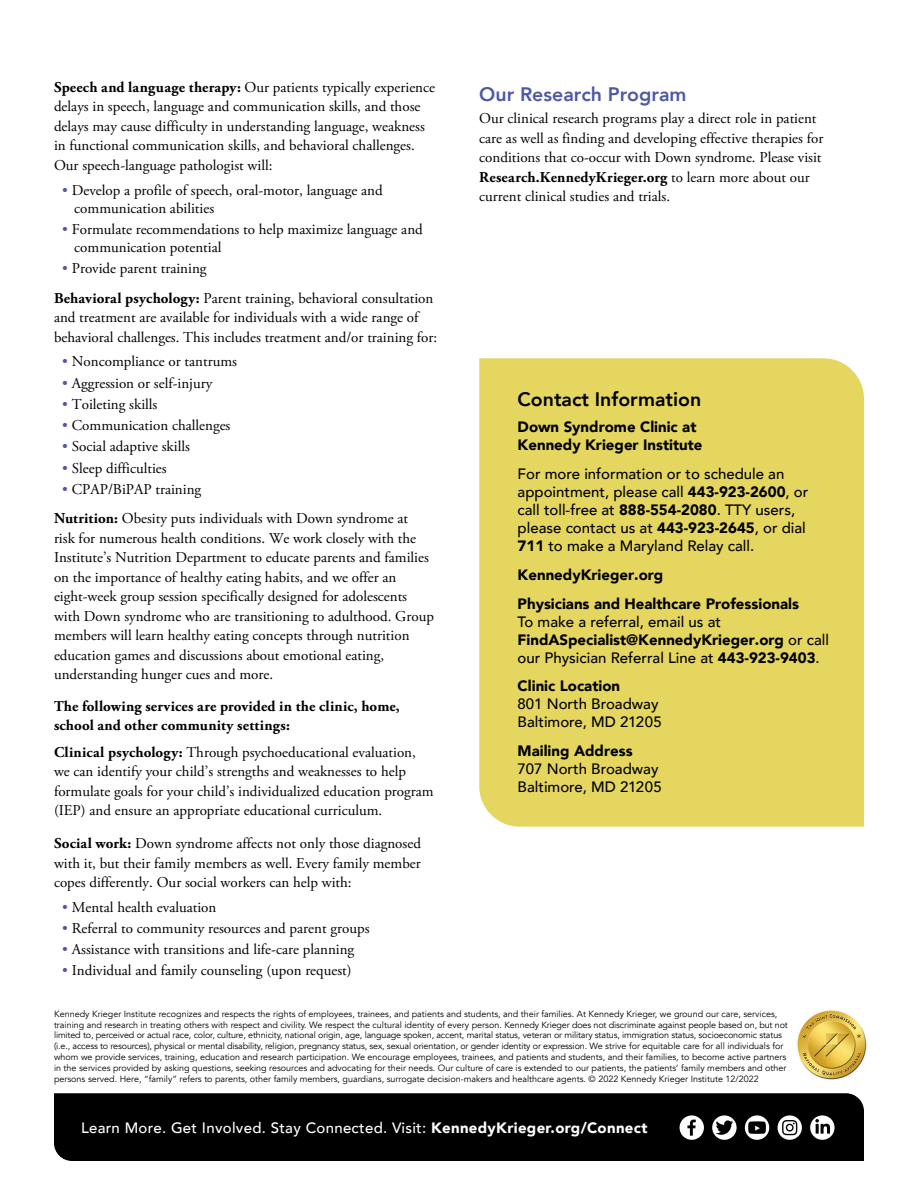
<style>
.page{position:relative;width:918px;height:1188px;background:#fff}
.page>*{position:absolute;margin:0;border:0;box-sizing:border-box;transform-origin:0 0}
.t1{font:800 19.5px "Avenir";color:#000}
.t2{font:800 19.5px "Avenir";color:#4e58a7}
.t3{font:15px/19.5px "Adobe Garamond Pro";color:#000}
.t4{font:500 15px/18px "Avenir";color:#000}
.t5{font:900 15px/18px "Avenir";color:#000}
.t6{font:700 15px/19.5px "Adobe Garamond Pro";letter-spacing:.015em;color:#000}
.t7{font:500 15px "Avenir";letter-spacing:.02em;color:#fff}
.t8{font:9px/10.8px "Avenir";color:#000}
.s1{font-weight:700}
.s2{color:#4e58a7}
.s3{font-weight:900}
</style>
<div class="page">
<div style="left:54px;top:1093px;width:810px;height:68px;background:#000"></div>
<svg style="left:680px;top:1115px;width:24px;height:25px"></svg>
<svg style="left:712px;top:1115px;width:25px;height:25px"></svg>
<svg style="left:745px;top:1115px;width:24px;height:25px"></svg>
<svg style="left:778px;top:1115px;width:24px;height:25px"></svg>
<svg style="left:810px;top:1115px;width:25px;height:25px"></svg>
<div style="left:479px;top:358px;width:385px;height:469px;background:#e5d660"></div>
<img style="left:797px;top:1010px;width:70px;height:70px">
<p class="t3" style="left:54px;top:78px;width:383px"><span class="s1">Speech and language therapy:</span> Our patients typically experience delays in speech, language and communication skills, and those delays may cause difficulty in understanding language, weakness in functional communication skills, and behavioral challenges.<br>Our speech-language pathologist will:</p>
<p class="t3" style="left:74px;top:181px;width:310px;line-height:18px;text-indent:-12px"><span class="s2">•</span> Develop a profile of speech, oral-motor, language and communication abilities</p>
<p class="t3" style="left:74px;top:221px;width:350px;line-height:18px;text-indent:-12px"><span class="s2">•</span> Formulate recommendations to help maximize language and communication potential</p>
<p class="t3" style="left:54px;top:254px;width:381px;line-height:29.5px;text-indent:8px"><span class="s2">•</span> Provide parent training<br><span class="s1">Behavioral psychology:</span> Parent training, behavioral consultation</p>
<p class="t3" style="left:54px;top:308px;width:385px">and treatment are available for individuals with a wide range of behavioral challenges. This includes treatment and/or training for:</p>
<p class="t3" style="left:62px;top:352px;width:176px"><span class="s2">•</span> Noncompliance or tantrums</p>
<p class="t3" style="left:62px;top:374px;width:152px"><span class="s2">•</span> Aggression or self-injury</p>
<p class="t3" style="left:62px;top:395px;width:97px"><span class="s2">•</span> Toileting skills</p>
<p class="t3" style="left:62px;top:416px;width:170px"><span class="s2">•</span> Communication challenges</p>
<p class="t3" style="left:62px;top:437px;width:129px"><span class="s2">•</span> Social adaptive skills</p>
<p class="t3" style="left:62px;top:459px;width:106px"><span class="s2">•</span> Sleep difficulties</p>
<p class="t3" style="left:54px;top:475px;width:356px;line-height:29.5px;text-indent:8px"><span class="s2">•</span> CPAP/BiPAP training<br><span class="s1">Nutrition:</span> Obesity puts individuals with Down syndrome at</p>
<p class="t3" style="left:54px;top:529px;width:381px">risk for numerous health conditions. We work closely with the Institute’s Nutrition Department to educate parents and families on the importance of healthy eating habits, and we offer an eight-week group session specifically designed for adolescents with Down syndrome who are transitioning to adulthood. Group members will learn healthy eating concepts through nutrition education games and discussions about emotional eating, understanding hunger cues and more.</p>
<p class="t6" style="left:54px;top:697px;width:347px">The following services are provided in the clinic, home, school and other community settings:</p>
<p class="t3" style="left:54px;top:743px;width:381px"><span class="s1">Clinical psychology:</span> Through psychoeducational evaluation, we can identify your child’s strengths and weaknesses to help formulate goals for your child’s individualized education program (IEP) and ensure an appropriate educational curriculum.</p>
<p class="t3" style="left:54px;top:834px;width:369px;text-align:justify"><span class="s1">Social work:</span> Down syndrome affects not only those diagnosed with it, but their family members as well. Every family member copes differently. Our social workers can help with:</p>
<p class="t3" style="left:62px;top:898px;width:156px"><span class="s2">•</span> Mental health evaluation</p>
<p class="t3" style="left:62px;top:919px;width:309px"><span class="s2">•</span> Referral to community resources and parent groups</p>
<p class="t3" style="left:62px;top:940px;width:294px"><span class="s2">•</span> Assistance with transitions and life-care planning</p>
<p class="t3" style="left:62px;top:962px;width:291px"><span class="s2">•</span> Individual and family counseling (upon request)</p>
<h1 class="t2" style="left:479px;top:79px;width:209px">Our Research Program</h1>
<p class="t3" style="left:479px;top:109px;width:346px">Our clinical research programs play a direct role in patient care as well as finding and developing effective therapies for conditions that co-occur with Down syndrome. Please visit <span class="s1">Research.KennedyKrieger.org</span> to learn more about our current clinical studies and trials.</p>
<h1 class="t1" style="left:518px;top:384px;width:185px">Contact Information</h1>
<p class="t5" style="left:518px;top:418px;width:186px">Down Syndrome Clinic at<br>Kennedy Krieger Institute</p>
<p class="t4" style="left:518px;top:464px;width:292px">For more information or to schedule an appointment, please call <span class="s3">443-923-2600</span>, or call toll-free at <span class="s3">888-554-2080</span>. TTY users, please contact us at <span class="s3">443-923-2645</span>, or dial <span class="s3">711</span> to make a Maryland Relay call.</p>
<p class="t5" style="left:518px;top:560px;width:283px;line-height:28.8px">KennedyKrieger.org<br>Physicians and Healthcare Professionals</p>
<p class="t4" style="left:518px;top:612px;width:313px">To make a referral, email us at<br><span class="s3">FindASpecialist@KennedyKrieger.org</span> or call our Physician Referral Line at <span class="s3">443-923-9403</span>.</p>
<p class="t5" style="left:518px;top:677px;width:104px">Clinic Location</p>
<p class="t4" style="left:518px;top:694px;width:146px">801 North Broadway<br>Baltimore, MD 21205</p>
<p class="t5" style="left:518px;top:742px;width:117px">Mailing Address</p>
<p class="t4" style="left:518px;top:759px;width:146px">707 North Broadway<br>Baltimore, MD 21205</p>
<p class="t8" style="left:54px;top:1008px;width:735px">Kennedy Krieger Institute recognizes and respects the rights of employees, trainees, and patients and students, and their families. At Kennedy Krieger, we ground our care, services, training and research in treating others with respect and civility. We respect the cultural identity of every person. Kennedy Krieger does not discriminate against people based on, but not limited to, perceived or actual race, color, culture, ethnicity, national origin, age, language spoken, accent, marital status, veteran or military status, immigration status, socioeconomic status (i.e., access to resources), physical or mental disability, religion, pregnancy status, sex, sexual orientation, or gender identity or expression. We strive for equitable care for all individuals for whom we provide services, training, education and research participation. We encourage employees, trainees, and patients and students, and their families, to become active partners in the services provided by asking questions, seeking resources and advocating for their needs. Our culture of care is extended to our patients, the patients’ family members and other persons served. Here, “family” refers to parents, other family members, guardians, surrogate decision-makers and healthcare agents. © 2022 Kennedy Krieger Institute 12/2022</p>
<p class="t7" style="left:81px;top:1114px;width:568px">Learn More. Get Involved. Stay Connected. Visit: <span class="s3">KennedyKrieger.org/Connect</span></p>
</div>
